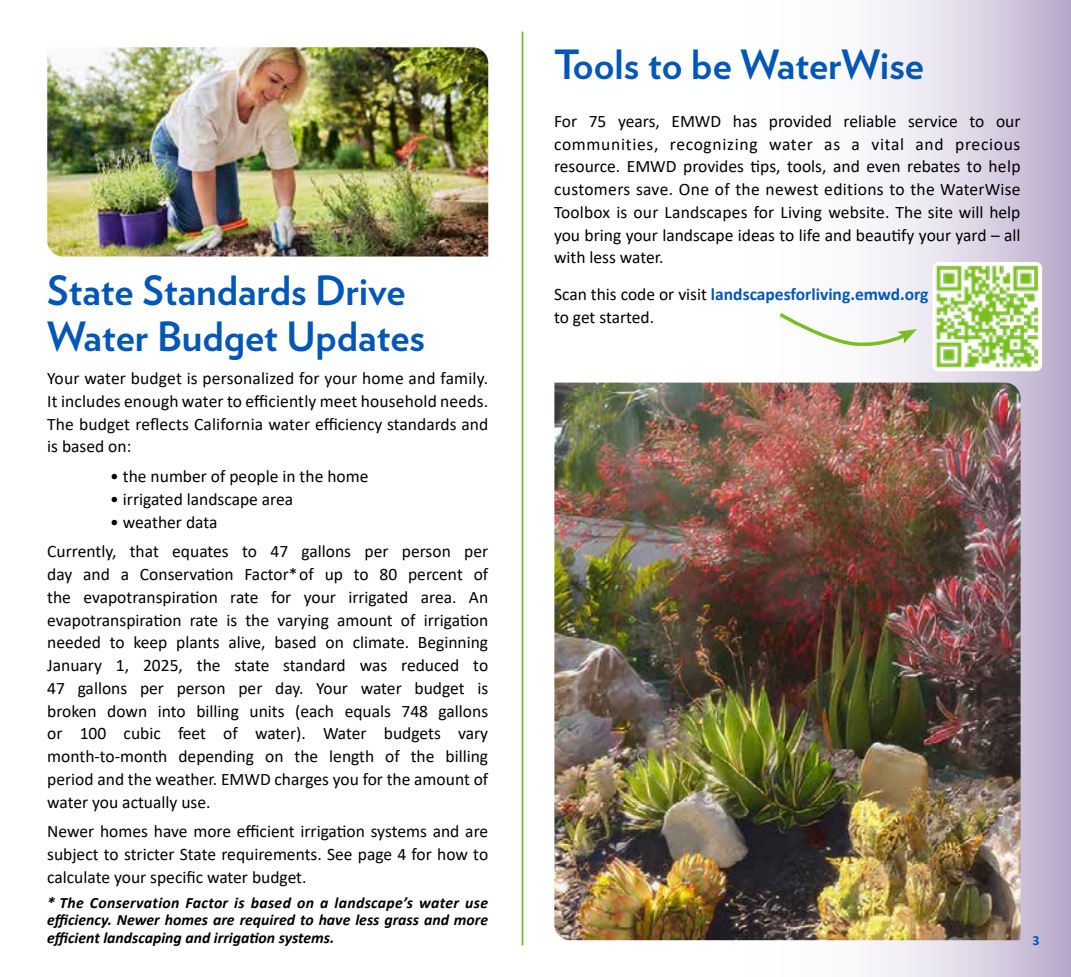
<style>
.page{position:relative;width:1071px;height:977px;background:#fff}
.page>*{position:absolute;margin:0;border:0;box-sizing:border-box;transform-origin:0 0}
.t1{font:700 40.25px/45.5px "Verlag";color:#0057b8}
.t2{font:17.5px/22.8px "Calibri";color:#000;text-align:justify}
.t3{font:italic 700 15.75px/17.5px "Calibri";color:#000;text-align:justify}
.t4{font:700 14px "Calibri";color:#0057b8}
.s1{font-weight:700;color:#0057b8}
</style>
<div class="page">
<svg style="left:686px;top:0;width:385px;height:976px"></svg>
<img style="left:47px;top:47px;width:441px;height:209px">
<hr style="left:522px;top:32px;width:1px;height:913px;background:#78be20">
<img style="left:554px;top:382px;width:467px;height:558px">
<img style="left:932px;top:262px;width:110px;height:109px">
<svg style="left:777px;top:311px;width:140px;height:39px"></svg>
<h1 class="t1" style="left:47px;top:266px;width:379px">State Standards Drive<br>Water Budget Updates</h1>
<p class="t2" style="left:47px;top:366px;width:442px">Your water budget is personalized for your home and family.<br>It includes enough water to efficiently meet household needs.<br>The budget reflects California water efficiency standards and is based on:</p>
<p class="t2" style="left:110px;top:464px;width:260px">• the number of people in the home</p>
<p class="t2" style="left:110px;top:487px;width:185px">• irrigated landscape area</p>
<p class="t2" style="left:47px;top:506px;width:443px;line-height:29.8px;text-indent:63px">• weather data<br>Currently, that equates to 47 gallons per person per</p>
<p class="t2" style="left:47px;top:562px;width:443px">day and a Conservation Factor*of up to 80 percent of the evapotranspiration rate for your irrigated area. An evapotranspiration rate is the varying amount of irrigation needed to keep plants alive, based on climate. Beginning January 1, 2025, the state standard was reduced to 47 gallons per person per day. Your water budget is broken down into billing units (each equals 748 gallons or 100 cubic feet of water). Water budgets vary month-to-month depending on the length of the billing period and the weather. EMWD charges you for the amount of water you actually use.</p>
<p class="t2" style="left:47px;top:819px;width:443px">Newer homes have more efficient irrigation systems and are subject to stricter State requirements. See page 4 for how to calculate your specific water budget.</p>
<p class="t3" style="left:47px;top:893px;width:442px">* The Conservation Factor is based on a landscape’s water use efficiency. Newer homes are required to have less grass and more efficient landscaping and irrigation systems.</p>
<h1 class="t1" style="left:554px;top:40px;width:371px">Tools to be WaterWise</h1>
<p class="t2" style="left:554px;top:109px;width:468px">For 75 years, EMWD has provided reliable service to our communities, recognizing water as a vital and precious resource. EMWD provides tips, tools, and even rebates to help customers save. One of the newest editions to the WaterWise Toolbox is our Landscapes for Living website. The site will help you bring your landscape ideas to life and beautify your yard – all with less water.</p>
<p class="t2" style="left:554px;top:282px;width:376px">Scan this code or visit <span class="s1">landscapesforliving.emwd.org </span>to get started.</p>
<p class="t4" style="left:1032px;top:930px;width:9px">3</p>
</div>
